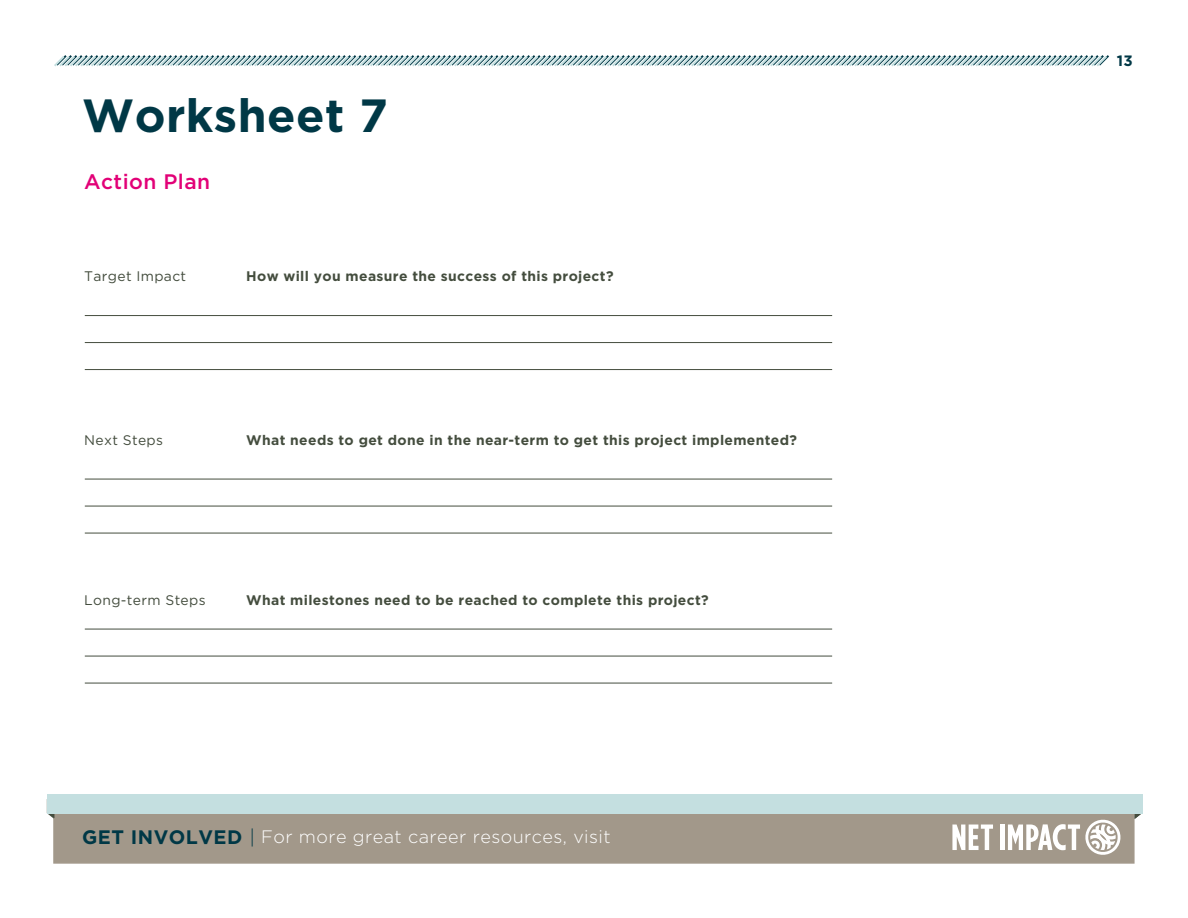
<style>
.page{position:relative;width:1188px;height:918px;background:#fff}
.page>*{position:absolute;margin:0;border:0;box-sizing:border-box;transform-origin:0 0}
.t1{font:700 46.5px "Gotham";color:#003846}
.t2{font:500 21px "Gotham";letter-spacing:.02em;color:#e20177}
.t3{font:300 18px "Gotham";letter-spacing:.025em;color:#fff}
.t4{font:700 15px "Gotham";color:#003846}
.t5{font:700 13.8px "Gotham";letter-spacing:.025em;color:#444d3e}
.t6{font:13.8px "Gotham";letter-spacing:.025em;color:#444d3e}
.s1{font-weight:700;font-size:19.5px;color:#003846}
.s2{font-style:italic;font-size:19.5px;color:#003846}
</style>
<div class="page">
<div style="left:53px;top:794px;width:1082px;height:70px;background:#a2988a;border:2px solid #a2988a"></div>
<svg style="left:952px;top:825px;width:41px;height:25px"></svg>
<div style="left:1000px;top:825px;width:5px;height:25px;background:#fff"></div>
<svg style="left:1008px;top:820px;width:112px;height:35px"></svg>
<svg style="left:54px;top:55px;width:1055px;height:12px"></svg>
<svg style="left:1134px;top:813px;width:8px;height:6px"></svg>
<svg style="left:47px;top:813px;width:7px;height:6px"></svg>
<div style="left:47px;top:794px;width:1096px;height:19px;background:#c4dfe0"></div>
<hr style="left:85px;top:315px;width:747px;height:1px;background:#444d3e">
<hr style="left:85px;top:342px;width:747px;height:1px;background:#444d3e">
<hr style="left:85px;top:369px;width:747px;height:1px;background:#444d3e">
<hr style="left:85px;top:629px;width:747px;height:1px;background:#444d3e">
<hr style="left:85px;top:656px;width:747px;height:1px;background:#444d3e">
<hr style="left:85px;top:683px;width:747px;height:1px;background:#444d3e">
<hr style="left:85px;top:479px;width:747px;height:1px;background:#444d3e">
<hr style="left:85px;top:506px;width:747px;height:1px;background:#444d3e">
<hr style="left:85px;top:533px;width:747px;height:1px;background:#444d3e">
<h1 class="t1" style="left:82px;top:88px;width:308px">Worksheet 7</h1>
<h2 class="t2" style="left:84px;top:169px;width:127px">Action Plan</h2>
<p class="t6" style="left:84px;top:269px;width:104px">Target Impact</p>
<p class="t5" style="left:246px;top:268px;width:369px">H ow will you measure the success of this project?</p>
<p class="t6" style="left:84px;top:432px;width:80px">Next Steps</p>
<p class="t5" style="left:246px;top:432px;width:552px">What needs to get done in the near-term to get this project implemented?</p>
<p class="t6" style="left:84px;top:593px;width:123px">Long-term Steps</p>
<p class="t5" style="left:246px;top:592px;width:464px">What milestones need to be reached to complete this project?</p>
<h3 class="t3" style="left:82px;top:827px;width:530px"><span class="s1">Get Involved</span> <span class="s2">|</span> For more great career resources, visit</h3>
<p class="t4" style="left:1117px;top:52px;width:18px">13</p>
</div>
